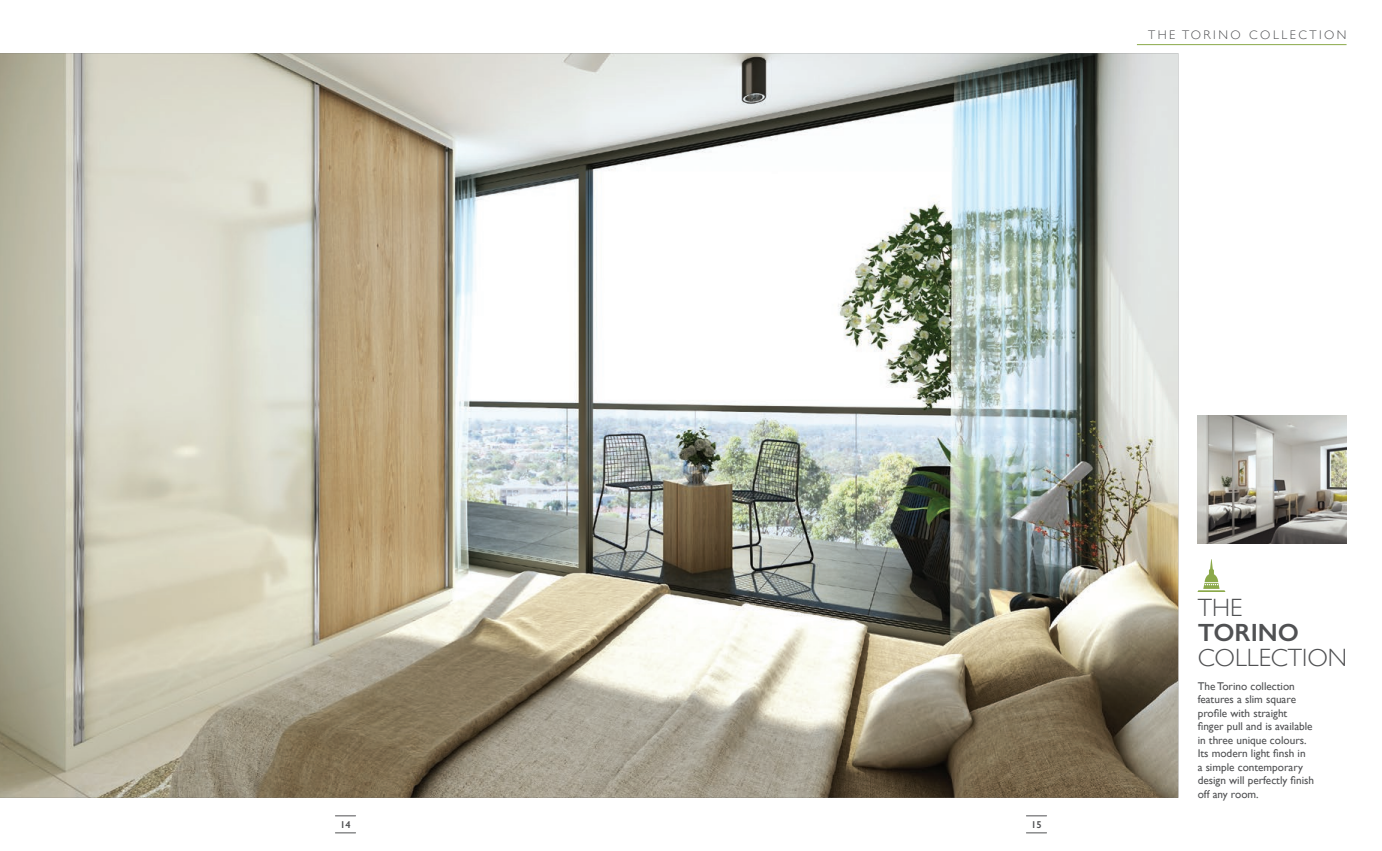
<style>
.page{position:relative;width:1382px;height:851px;background:#fff}
.page>*{position:absolute;margin:0;border:0;box-sizing:border-box;transform-origin:0 0}
.t1{font:300 25px "Gill Sans";color:#505153}
.t2{font:600 25px "Gill Sans";color:#505153}
.t3{font:300 12.5px "Gill Sans";letter-spacing:.2em;color:#505153}
.t4{font:11.25px/13.5px "Gill Sans";color:#505153}
.t5{font:600 10px "Gill Sans";color:#505153}
</style>
<div class="page">
<svg style="left:335px;top:815px;width:21px;height:1px"></svg>
<svg style="left:335px;top:832px;width:21px;height:1px"></svg>
<svg style="left:1026px;top:815px;width:21px;height:1px"></svg>
<svg style="left:1026px;top:832px;width:21px;height:1px"></svg>
<img style="left:0;top:53px;width:1178px;height:744px">
<hr style="left:1137px;top:44px;width:209px;height:1px;background:#8ba94a">
<img style="left:1198px;top:415px;width:148px;height:128px">
<img style="left:1198px;top:559px;width:27px;height:32px">
<p class="t3" style="left:1148px;top:25px;width:200px">THE TORINO COLLECTION</p>
<p class="t5" style="left:340px;top:818px;width:12px">14</p>
<p class="t5" style="left:1031px;top:818px;width:12px">15</p>
<h1 class="t1" style="left:1198px;top:588px;width:46px">THE</h1>
<h1 class="t2" style="left:1198px;top:617px;width:103px">TORINO</h1>
<h1 class="t1" style="left:1198px;top:638px;width:151px">COLLECTION</h1>
<p class="t4" style="left:1198px;top:679px;width:118px">The Torino collection features a slim square profile with straight finger pull and is available in three unique colours.<br>Its modern light finsh in<br>a simple contemporary design will perfectly finish off any room.</p>
</div>
